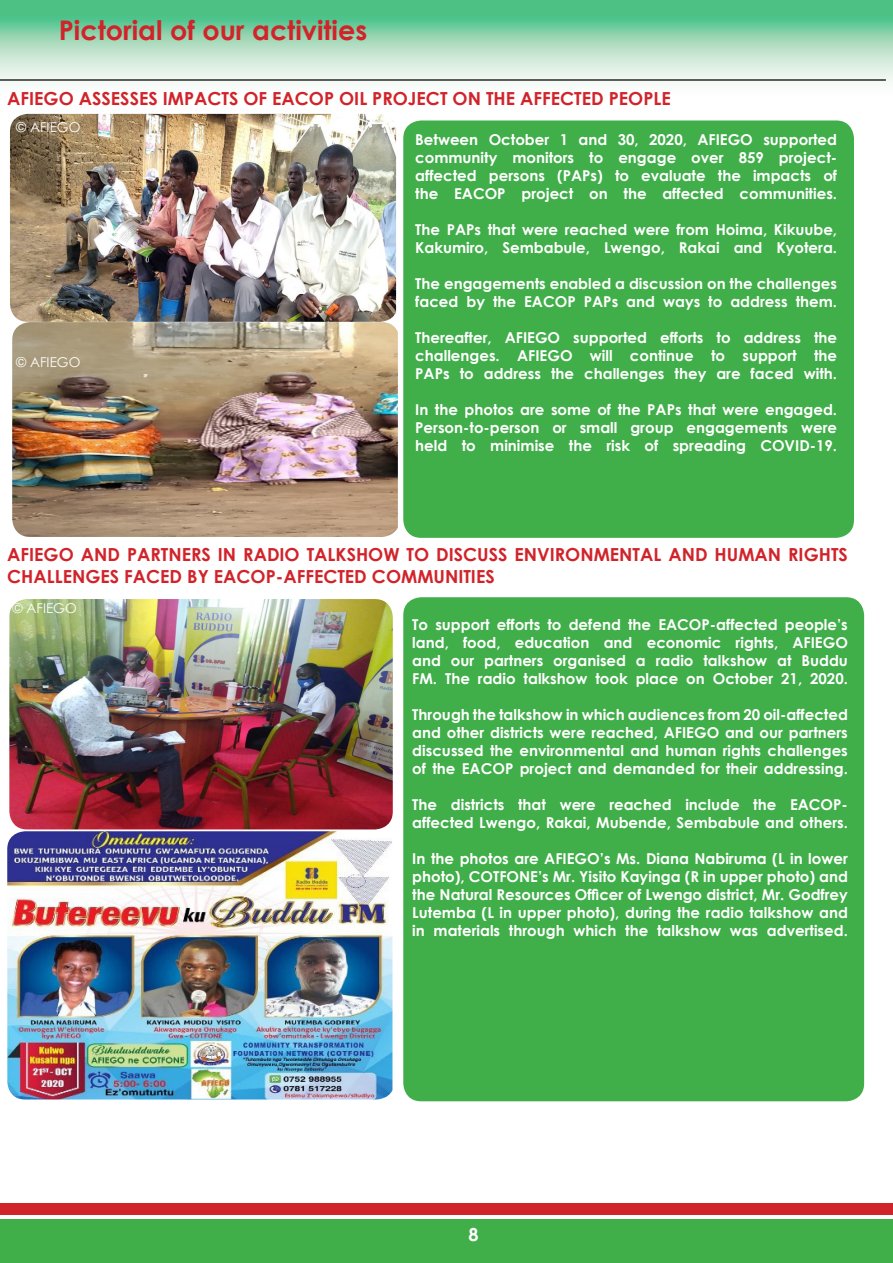
<style>
.page{position:relative;width:893px;height:1263px;background:#fff}
.page>*{position:absolute;margin:0;border:0;box-sizing:border-box;transform-origin:0 0}
.t1{font:700 27px "Century Gothic";color:#d1232a}
.t2{font:700 18px/21.6px "Century Gothic";color:#d1232a}
.t3{font:700 18px "Century Gothic";color:#fff}
.t4{font:700 15px/18px "Century Gothic";color:#fff;text-align:justify}
.t5{font:13.5px "Century Gothic";color:#fff}
</style>
<div class="page">
<div style="left:1px;top:1204px;width:892px;height:11px;background:#d1232a"></div>
<div style="left:0;top:1220px;width:893px;height:43px;background:#40ae49"></div>
<svg style="left:0;top:0;width:893px;height:142px"></svg>
<hr style="left:0;top:79px;width:886px;height:2px;background:#231f20">
<div style="left:403px;top:120px;width:451px;height:418px;background:#40ae49;border-radius:18px"></div>
<div style="left:403px;top:597px;width:461px;height:504px;background:#40ae49;border-radius:18px"></div>
<img style="left:10px;top:114px;width:386px;height:208px">
<img style="left:12px;top:322px;width:386px;height:215px">
<img style="left:9px;top:599px;width:384px;height:230px">
<img style="left:7px;top:831px;width:385px;height:268px">
<p class="t1" style="left:59px;top:10px;width:310px">Pictorial of our activities</p>
<p class="t2" style="left:7px;top:86px;width:665px">AFIEGO ASSESSES IMPACTS OF EACOP OIL PROJECT ON THE AFFECTED PEOPLE</p>
<p class="t4" style="left:415px;top:130px;width:423px">Between October 1 and 30, 2020, AFIEGO supported community monitors to engage over 859 project&shy;affected persons (PAPs) to evaluate the impacts of the EACOP project on the affected communities.</p>
<p class="t4" style="left:415px;top:220px;width:423px">The PAPs that were reached were from Hoima, Kikuube,<br>Kakumiro, Sembabule, Lwengo, Rakai and Kyotera.</p>
<p class="t4" style="left:415px;top:274px;width:423px">The engagements enabled a discussion on the challenges faced by the EACOP PAPs and ways to address them.</p>
<p class="t4" style="left:415px;top:328px;width:423px">Thereafter, AFIEGO supported efforts to address the challenges. AFIEGO will continue to support the PAPs to address the challenges they are faced with.</p>
<p class="t4" style="left:415px;top:400px;width:423px">In the photos are some of the PAPs that were engaged.<br>Person-to-person or small group engagements were held to minimise the risk of spreading COVID-19.</p>
<p class="t5" style="left:16px;top:117px;width:66px">© AFIEGO</p>
<p class="t5" style="left:16px;top:353px;width:66px">© AFIEGO</p>
<p class="t2" style="left:7px;top:543px;width:842px">AFIEGO AND PARTNERS IN RADIO TALKSHOW TO DISCUSS ENVIRONMENTAL AND HUMAN RIGHTS<br>CHALLENGES FACED BY EACOP-AFFECTED COMMUNITIES</p>
<p class="t4" style="left:412px;top:615px;width:437px">To support efforts to defend the EACOP-affected people’s land, food, education and economic rights, AFIEGO and our partners organised a radio talkshow at Buddu FM. The radio talkshow took place on October 21, 2020.</p>
<p class="t4" style="left:412px;top:705px;width:437px">Through the talkshow in which audiences from 20 oil-affected and other districts were reached, AFIEGO and our partners discussed the environmental and human rights challenges of the EACOP project and demanded for their addressing.</p>
<p class="t4" style="left:412px;top:795px;width:437px">The districts that were reached include the EACOP&shy;affected Lwengo, Rakai, Mubende, Sembabule and others.</p>
<p class="t4" style="left:412px;top:849px;width:437px">In the photos are AFIEGO’s Ms. Diana Nabiruma (L in lower photo), COTFONE’s Mr. Yisito Kayinga (R in upper photo) and the Natural Resources Officer of Lwengo district, Mr. Godfrey Lutemba (L in upper photo), during the radio talkshow and in materials through which the talkshow was advertised.</p>
<p class="t5" style="left:13px;top:599px;width:66px">© AFIEGO</p>
<p class="t3" style="left:468px;top:1220px;width:12px">8</p>
</div>
